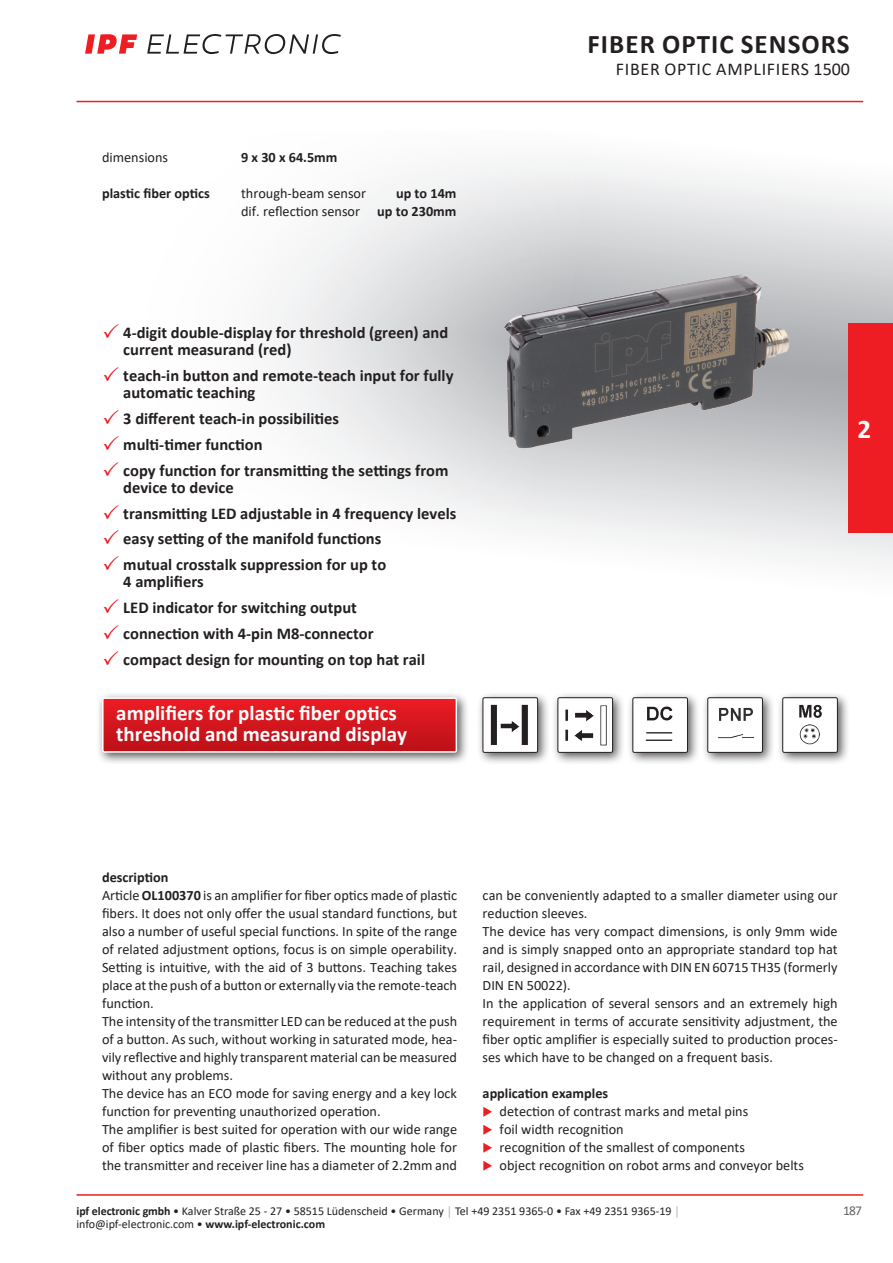
<style>
.page{position:relative;width:893px;height:1263px;background:#fff}
.page>*{position:absolute;margin:0;border:0;box-sizing:border-box;transform-origin:0 0}
.t1{font:700 27px "Calibri";letter-spacing:.04em;color:#231f20}
.t2{font:700 27px "Calibri";color:#fff}
.t3{font:700 21px/21px "Calibri";color:#fff}
.t4{font:18px "Calibri";letter-spacing:.04em;color:#231f20}
.t5{font:700 16.5px/25.8px "Calibri";color:#231f20}
.t6{font:14.25px/18px "Calibri";color:#231f20}
.t7{font:700 14.25px "Calibri";color:#231f20}
.t8{font:13.5px "Calibri";color:#636366}
.t9{font:12px "Calibri";color:#231f20}
.s1{font-weight:700}
.s2{color:#ee1d23}
.s3{font-weight:700;color:#a8a9ad}
</style>
<div class="page">
<svg style="left:147px;top:34px;width:194px;height:20px"></svg>
<svg style="left:85px;top:34px;width:52px;height:20px"></svg>
<hr style="left:77px;top:101px;width:786px;height:1px;background:#ee1d23">
<hr style="left:77px;top:1194px;width:786px;height:2px;background:#ee1d23">
<img style="left:272px;top:162px;width:621px;height:405px">
<div style="left:96px;top:691px;width:373px;height:74px;background:#231f20;opacity:.75"></div>
<svg style="left:105px;top:700px;width:349px;height:50px;background:#d3161d"></svg>
<div style="left:102px;top:697px;width:355px;height:56px;border:2px solid #fff;border-radius:2px"></div>
<div style="left:477px;top:691px;width:73px;height:74px;background:#231f20;opacity:.75"></div>
<img style="left:485px;top:699px;width:51px;height:52px">
<div style="left:483px;top:697px;width:55px;height:56px;border:1px solid #231f20;border-radius:2px"></div>
<div style="left:552px;top:691px;width:73px;height:74px;background:#231f20;opacity:.75"></div>
<svg style="left:560px;top:699px;width:51px;height:52px"></svg>
<img style="left:562px;top:700px;width:49px;height:51px">
<div style="left:558px;top:697px;width:55px;height:56px;border:1px solid #231f20;border-radius:2px"></div>
<div style="left:627px;top:691px;width:73px;height:74px;background:#231f20;opacity:.75"></div>
<img style="left:634px;top:699px;width:52px;height:52px">
<div style="left:632px;top:697px;width:56px;height:56px;border:1px solid #231f20;border-radius:2px"></div>
<div style="left:701px;top:691px;width:74px;height:74px;background:#231f20;opacity:.75"></div>
<img style="left:709px;top:699px;width:52px;height:52px">
<div style="left:707px;top:697px;width:56px;height:56px;border:1px solid #231f20;border-radius:2px"></div>
<div style="left:776px;top:691px;width:74px;height:74px;background:#231f20;opacity:.75"></div>
<img style="left:784px;top:699px;width:52px;height:52px">
<div style="left:782px;top:697px;width:56px;height:56px;border:1px solid #231f20;border-radius:2px"></div>
<div style="left:848px;top:324px;width:45px;height:209px;background:#ee1d23"></div>
<img style="left:502px;top:272px;width:288px;height:177px">
<p class="t6" style="left:102px;top:148px;width:68px">dimensions</p>
<p class="t7" style="left:241px;top:147px;width:98px">9 x 30 x 64.5mm</p>
<p class="t7" style="left:102px;top:183px;width:109px">plastic fiber optics</p>
<p class="t6" style="left:241px;top:184px;width:126px">through-beam sensor</p>
<p class="t6" style="left:241px;top:184px;width:217px;text-align:right"><span class="s1">up to 14m<br></span>dif. reflection sensor <span class="s1">up to 230mm</span></p>
<p class="t5" style="left:123px;top:324px;width:327px;line-height:17.2px">4-digit double-display for threshold (green) and current measurand (red)</p>
<p class="t5" style="left:123px;top:367px;width:332px;line-height:17.2px">teach-in button and remote-teach input for fully automatic teaching</p>
<p class="t5" style="left:123px;top:405px;width:327px">3 different teach-in possibilities<br>multi-timer function<br>copy function for transmitting the settings from</p>
<p class="t5" style="left:123px;top:474px;width:334px">device to device<br>transmitting LED adjustable in 4 frequency levels easy setting of the manifold functions<br>mutual crosstalk suppression for up to</p>
<p class="t5" style="left:123px;top:569px;width:303px">4 amplifiers<br>LED indicator for switching output connection with 4-pin M8-connector compact design for mounting on top hat rail</p>
<h2 class="t3" style="left:116px;top:702px;width:292px">amplifiers for plastic fiber optics threshold and measurand display</h2>
<h1 class="t1" style="left:587px;top:25px;width:264px">FIBER OPTIC SENSORS</h1>
<p class="t4" style="left:616px;top:57px;width:236px">FIBER OPTIC AMPLIFIERS 1500</p>
<h1 class="t2" style="left:857px;top:410px;width:15px">2</h1>
<p class="t6" style="left:102px;top:868px;width:357px"><span class="s1">description<br></span>Article <span class="s1">OL100370</span> is an amplifier for fiber optics made of plastic fibers. It does not only offer the usual standard functions, but also a number of useful special functions. In spite of the range of related adjustment options, focus is on simple operability.<br>Setting is intuitive, with the aid of 3 buttons. Teaching takes place at the push of a button or externally via the remote-teach function.<br>The intensity of the transmitter LED can be reduced at the push of a button. As such, without working in saturated mode, hea&shy;vily reflective and highly transparent material can be measured without any problems.<br>The device has an ECO mode for saving energy and a key lock function for preventing unauthorized operation.<br>The amplifier is best suited for operation with our wide range of fiber optics made of plastic fibers. The mounting hole for the transmitter and receiver line has a diameter of 2.2mm and</p>
<p class="t6" style="left:483px;top:886px;width:357px">can be conveniently adapted to a smaller diameter using our reduction sleeves.<br>The device has very compact dimensions, is only 9mm wide and is simply snapped onto an appropriate standard top hat rail, designed in accordance with DIN EN 60715 TH35 (formerly DIN EN 50022).<br>In the application of several sensors and an extremely high requirement in terms of accurate sensitivity adjustment, the fiber optic amplifier is especially suited to production proces&shy;ses which have to be changed on a frequent basis.</p>
<p class="t7" style="left:483px;top:1083px;width:127px">application examples</p>
<p class="t6" style="left:483px;top:1102px;width:267px"><span class="s2">◆</span> detection of contrast marks and metal pins</p>
<p class="t6" style="left:483px;top:1120px;width:143px"><span class="s2">◆</span> foil width recognition</p>
<p class="t6" style="left:483px;top:1138px;width:264px"><span class="s2">◆</span> recognition of the smallest of components</p>
<p class="t6" style="left:483px;top:1156px;width:323px"><span class="s2">◆</span> object recognition on robot arms and conveyor belts</p>
<p class="t9" style="left:77px;top:1203px;width:605px"><span class="s1">ipf electronic gmbh</span> • Kalver Straße 25 - 27 • 58515 Lüdenscheid • Germany <span class="s3">│</span> Tel +49 2351 9365-0 • Fax +49 2351 9365-19 <span class="s3">│</span></p>
<p class="t8" style="left:843px;top:1201px;width:21px">187</p>
<p class="t9" style="left:77px;top:1215px;width:250px">info@ipf-electronic.com • <span class="s1">www.ipf-electronic.com</span></p>
</div>
